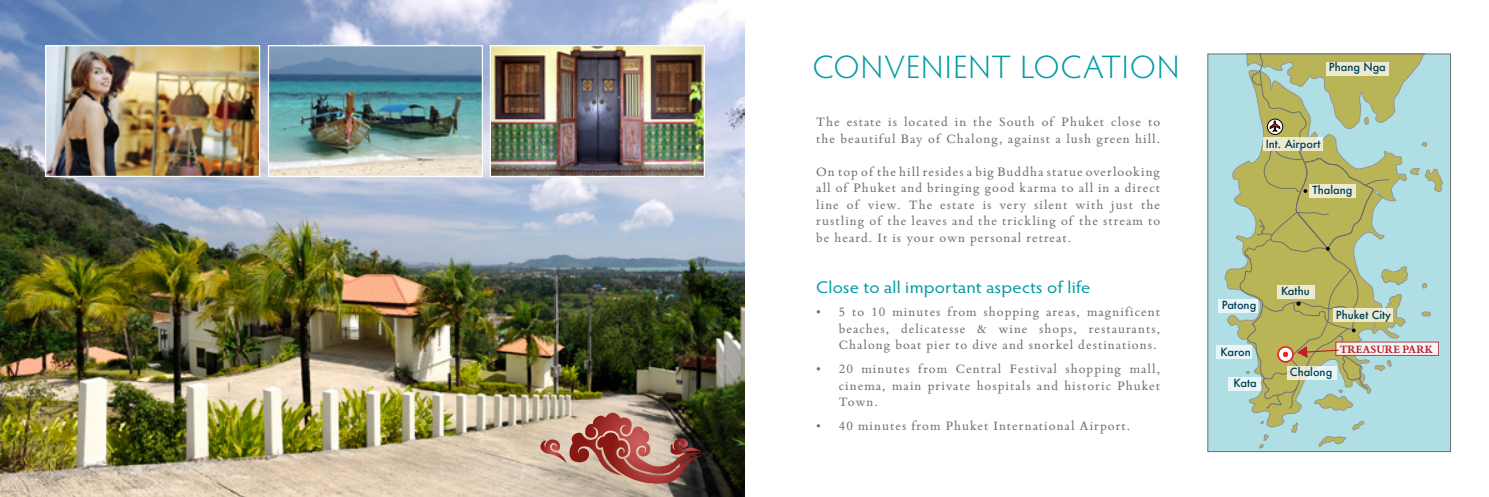
<style>
.page{position:relative;width:1489px;height:497px;background:#fff}
.page>*{position:absolute;margin:0;border:0;box-sizing:border-box;transform-origin:0 0}
.t1{font:300 32.5px "Hypatia Sans Pro";letter-spacing:.04em;color:#009ba7}
.t2{font:16.88px "Hypatia Sans Pro";letter-spacing:.005em;color:#009ba7;scale:1.11 1}
.t3{font:13.75px/16.5px "Bembo Book MT Pro";letter-spacing:.075em;color:#6d6e71;text-align:justify}
.t4{font:700 12px "Bembo Book MT Pro";color:#be1e2d;scale:.94 1}
.t5{font:500 11px "Futura";color:#003c55}
</style>
<div class="page">
<img style="left:0;top:0;width:744px;height:496px">
<div style="left:1209px;top:56px;width:239px;height:393px;background:#afdfe4"></div>
<svg style="left:1222px;top:69px;width:186px;height:360px;background:#afdad7"></svg>
<svg style="left:1316px;top:420px;width:49px;height:27px"></svg>
<svg style="left:1260px;top:420px;width:5px;height:4px"></svg>
<svg style="left:1290px;top:421px;width:10px;height:12px"></svg>
<svg style="left:1258px;top:433px;width:10px;height:15px"></svg>
<div style="left:1217px;top:298px;width:40px;height:14px;background:#e9f6f7"></div>
<div style="left:1227px;top:376px;width:33px;height:13px;background:#e9f6f7"></div>
<div style="left:1216px;top:344px;width:35px;height:14px;background:#e9f6f7"></div>
<svg style="left:1238px;top:56px;width:205px;height:354px;background:#b6c79d"></svg>
<div style="left:1207px;top:54px;width:243px;height:397px;border:1px solid #6d6e71"></div>
<img style="left:47px;top:47px;width:211px;height:128px">
<div style="left:45px;top:45px;width:215px;height:132px;border:1px solid #fff"></div>
<img style="left:270px;top:47px;width:211px;height:128px">
<div style="left:268px;top:45px;width:215px;height:132px;border:1px solid #fff"></div>
<img style="left:492px;top:47px;width:211px;height:128px">
<div style="left:490px;top:45px;width:215px;height:132px;border:1px solid #fff"></div>
<img style="left:568px;top:412px;width:137px;height:63px">
<img style="left:597px;top:432px;width:105px;height:51px">
<img style="left:670px;top:437px;width:31px;height:17px">
<img style="left:540px;top:439px;width:26px;height:23px">
<h1 class="t1" style="left:812px;top:46px;width:368px">CONVENIENT LOCATION</h1>
<p class="t5" style="left:1328px;top:60px;width:59px">Phang Nga</p>
<p class="t3" style="left:816px;top:113px;width:345px">The estate is located in the South of Phuket close to the beautiful Bay of Chalong, against a lush green hill.</p>
<p class="t3" style="left:816px;top:162px;width:345px">On top of the hill resides a big Buddha statue overlooking all of Phuket and bringing good karma to all in a direct line of view. The estate is very silent with just the rustling of the leaves and the trickling of the stream to be heard. It is your own personal retreat.</p>
<p class="t2" style="left:816px;top:275px;width:249px">Close to all important aspects of life</p>
<p class="t3" style="left:838px;top:303px;width:323px;text-indent:-22px">• 5 to 10 minutes from shopping areas, magnificent beaches, delicatesse &amp; wine shops, restaurants, Chalong boat pier to dive and snorkel destinations.</p>
<p class="t3" style="left:838px;top:359px;width:323px;text-indent:-22px">• 20 minutes from Central Festival shopping mall, cinema, main private hospitals and historic Phuket Town.</p>
<p class="t3" style="left:816px;top:416px;width:315px">• 40 minutes from Phuket International Airport.</p>
<p class="t5" style="left:1265px;top:136px;width:56px">Int. Airport</p>
<p class="t5" style="left:1312px;top:182px;width:41px">Thalang</p>
<p class="t5" style="left:1221px;top:296px;width:36px">Patong</p>
<p class="t5" style="left:1280px;top:283px;width:30px">Kathu</p>
<p class="t5" style="left:1335px;top:307px;width:57px">Phuket City</p>
<p class="t5" style="left:1220px;top:344px;width:32px">Karon</p>
<p class="t4" style="left:1339px;top:340px;width:100px">TREASURE PARK</p>
<p class="t5" style="left:1233px;top:375px;width:25px">Kata</p>
<p class="t5" style="left:1289px;top:364px;width:44px">Chalong</p>
</div>
